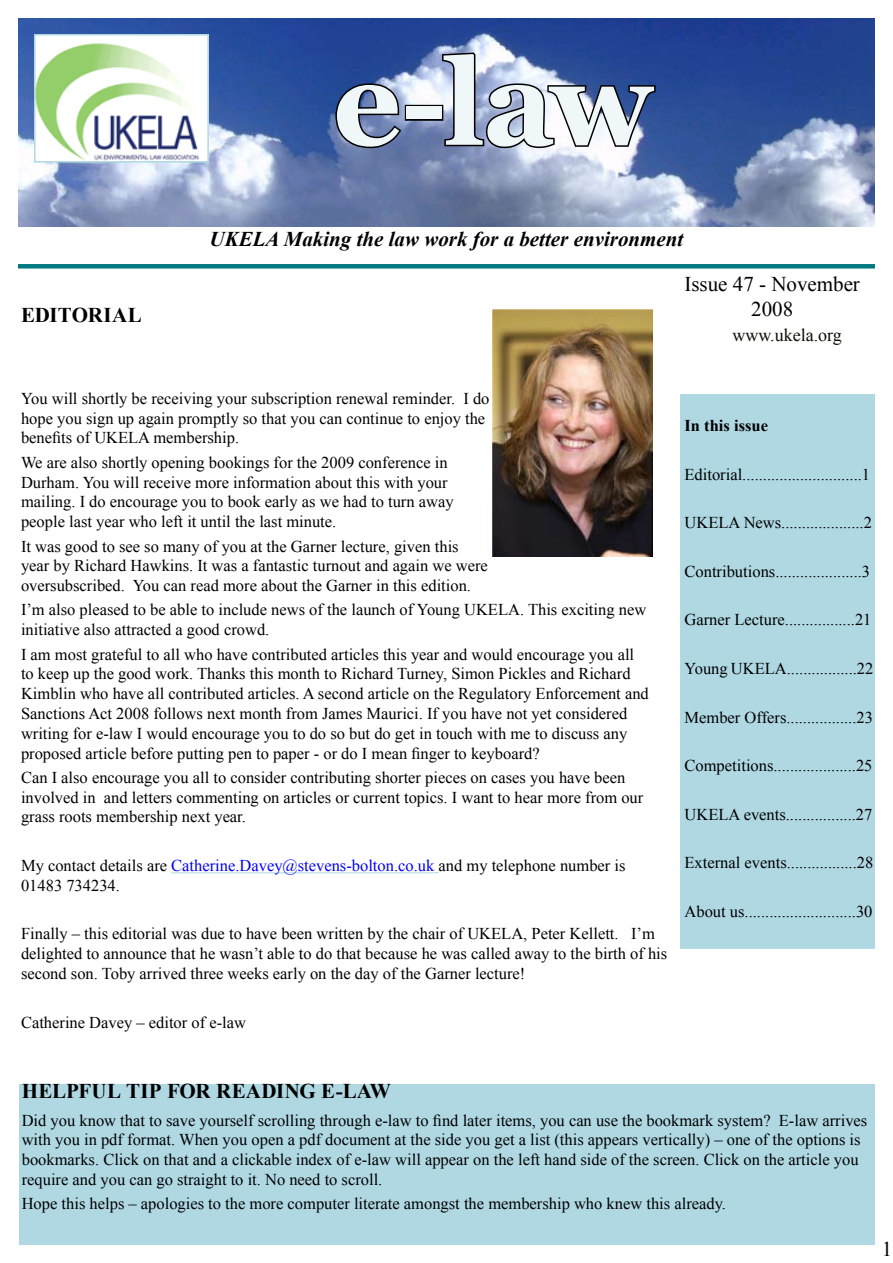
<style>
.page{position:relative;width:893px;height:1263px;background:#fff}
.page>*{position:absolute;margin:0;border:0;box-sizing:border-box;transform-origin:0 0}
.t1{font:700 120px "Georgia";color:#eff7f9}
.t2{font:italic 700 21px "Times New Roman";color:#000}
.t3{font:700 21px "Times New Roman";color:#000}
.t4{font:21px/25.2px "Times New Roman";color:#000;text-align:center}
.t5{font:18px "Times New Roman";color:#0c0d03}
.t6{font:16.5px/19.8px "Times New Roman";color:#000}
.t7{font:700 16.5px "Times New Roman";color:#000}
.s1{color:#00f}
</style>
<div class="page">
<img style="left:18px;top:18px;width:857px;height:208px">
<svg style="left:334px;top:82px;width:69px;height:68px;background:#56678e"></svg>
<div style="left:405px;top:105px;width:38px;height:16px;border:3px solid #000"></div>
<svg style="left:440px;top:51px;width:217px;height:99px"></svg>
<img style="left:37px;top:37px;width:169px;height:123px">
<div style="left:34px;top:34px;width:175px;height:129px;border:2px solid #afd8e3"></div>
<div style="left:681px;top:395px;width:193px;height:553px;background:#afd8e3"></div>
<div style="left:680px;top:394px;width:195px;height:555px;border:2px solid #afd8e3"></div>
<div style="left:18px;top:264px;width:857px;height:5px;background:#007980"></div>
<hr style="left:171px;top:872px;width:263px;height:1px;background:#afd8e3">
<img style="left:492px;top:309px;width:160px;height:247px">
<div style="left:19px;top:1084px;width:855px;height:160px;background:#afd8e3"></div>
<h1 class="t1" style="left:333px;top:35px;width:322px">e-law</h1>
<p class="t3" style="left:21px;top:301px;width:122px">EDITORIAL</p>
<p class="t2" style="left:210px;top:224px;width:475px">UKELA Making the law work for a better environment</p>
<p class="t4" style="left:684px;top:271px;width:177px">Issue 47 - November<br>2008</p>
<p class="t5" style="left:732px;top:322px;width:111px">www.ukela.org</p>
<p class="t6" style="left:21px;top:388px;width:470px">You will shortly be receiving your subscription renewal reminder. I do hope you sign up again promptly so that you can continue to enjoy the benefits of UKELA membership.</p>
<p class="t6" style="left:21px;top:452px;width:434px">We are also shortly opening bookings for the 2009 conference in Durham. You will receive more information about this with your mailing. I do encourage you to book early as we had to turn away people last year who left it until the last minute.</p>
<p class="t6" style="left:21px;top:536px;width:468px">It was good to see so many of you at the Garner lecture, given this year by Richard Hawkins. It was a fantastic turnout and again we were oversubscribed. You can read more about the Garner in this edition.</p>
<p class="t6" style="left:21px;top:600px;width:627px">I’m also pleased to be able to include news of the launch of Young UKELA. This exciting new initiative also attracted a good crowd.</p>
<p class="t6" style="left:21px;top:644px;width:629px">I am most grateful to all who have contributed articles this year and would encourage you all to keep up the good work. Thanks this month to Richard Turney, Simon Pickles and Richard Kimblin who have all contributed articles. A second article on the Regulatory Enforcement and Sanctions Act 2008 follows next month from James Maurici. If you have not yet considered writing for e-law I would encourage you to do so but do get in touch with me to discuss any proposed article before putting pen to paper - or do I mean finger to keyboard?</p>
<p class="t6" style="left:21px;top:767px;width:624px">Can I also encourage you all to consider contributing shorter pieces on cases you have been involved in and letters commenting on articles or current topics. I want to hear more from our grass roots membership next year.</p>
<p class="t6" style="left:21px;top:855px;width:606px">My contact details are <span class="s1">Catherine.Davey@stevens-bolton.co.uk</span> and my telephone number is<br>01483 734234.</p>
<p class="t6" style="left:21px;top:924px;width:648px">Finally – this editorial was due to have been written by the chair of UKELA, Peter Kellett. I’m delighted to announce that he wasn’t able to do that because he was called away to the birth of his second son. Toby arrived three weeks early on the day of the Garner lecture!</p>
<p class="t6" style="left:21px;top:1012px;width:226px">Catherine Davey – editor of e-law</p>
<p class="t7" style="left:684px;top:414px;width:85px">In this issue</p>
<p class="t6" style="left:684px;top:464px;width:187px">Editorial.............................1</p>
<p class="t6" style="left:684px;top:512px;width:189px">UKELA News....................2</p>
<p class="t6" style="left:684px;top:561px;width:187px">Contributions.....................3</p>
<p class="t6" style="left:684px;top:610px;width:188px">Garner Lecture.................21</p>
<p class="t6" style="left:684px;top:658px;width:190px">Young UKELA.................22</p>
<p class="t6" style="left:684px;top:707px;width:190px">Member Offers.................23</p>
<p class="t6" style="left:684px;top:755px;width:189px">Competitions....................25</p>
<p class="t6" style="left:684px;top:804px;width:189px">UKELA events.................27</p>
<p class="t6" style="left:684px;top:853px;width:190px">External events.................28</p>
<p class="t6" style="left:684px;top:901px;width:189px">About us...........................30</p>
<p class="t3" style="left:22px;top:1077px;width:371px">HELPFUL TIP FOR READING E-LAW</p>
<p class="t6" style="left:22px;top:1110px;width:847px">Did you know that to save yourself scrolling through e-law to find later items, you can use the bookmark system? E-law arrives with you in pdf format. When you open a pdf document at the side you get a list (this appears vertically) – one of the options is bookmarks. Click on that and a clickable index of e-law will appear on the left hand side of the screen. Click on the article you require and you can go straight to it. No need to scroll.</p>
<p class="t6" style="left:22px;top:1194px;width:706px">Hope this helps – apologies to the more computer literate amongst the membership who knew this already.</p>
<p class="t4" style="left:882px;top:1236px;width:12px">1</p>
</div>
